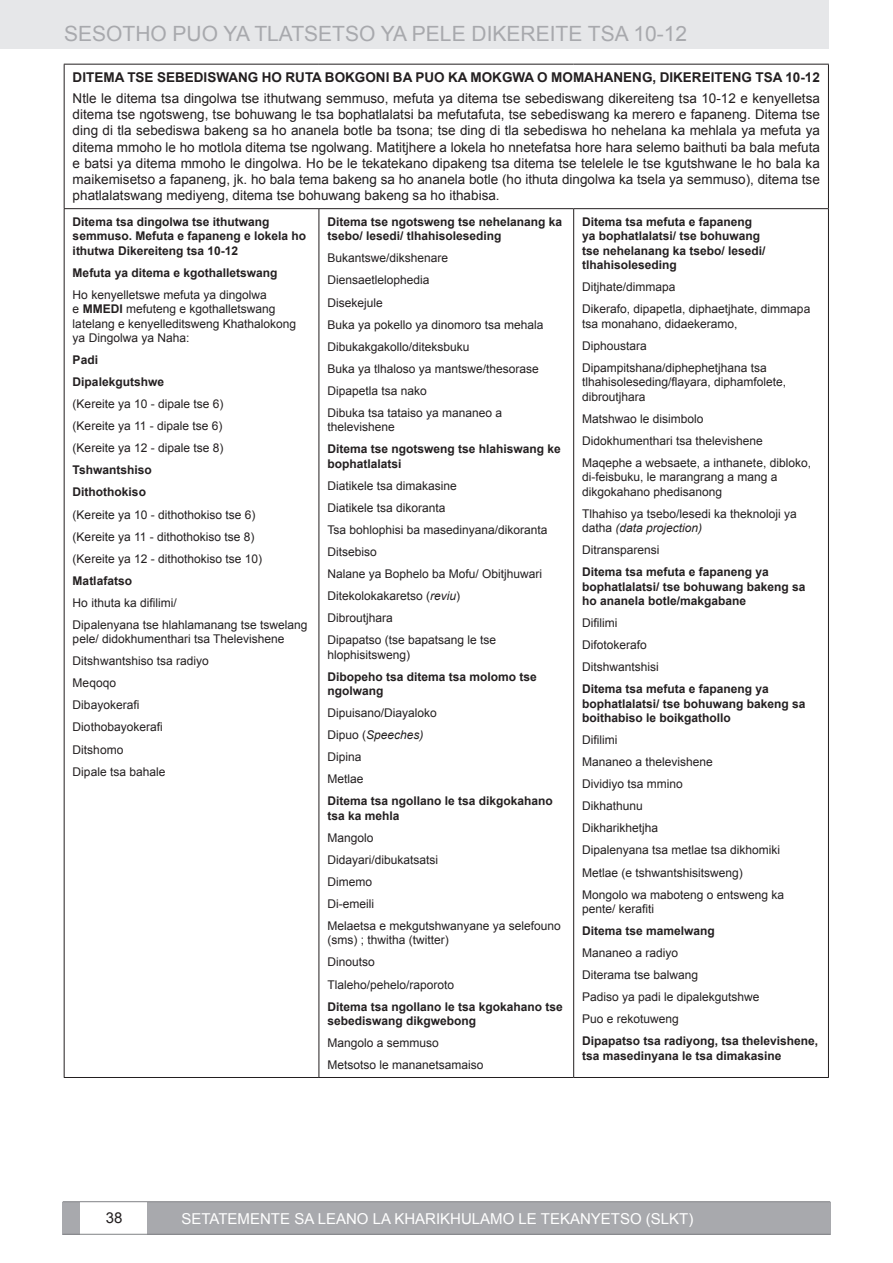
<style>
.page{position:relative;width:893px;height:1263px;background:#fff}
.page>*{position:absolute;margin:0;border:0;box-sizing:border-box;transform-origin:0 0}
.t1{font:21px "Arial";color:#a8a9ad}
.t2{font:15px "Arial";color:#fff}
.t3{font:15px "Arial";color:#231f20}
.t4{font:13.5px/16.2px "Arial";color:#231f20;text-align:justify}
.t5{font:700 13.5px "Arial";color:#231f20}
.t6{font:12px/22px "Arial";color:#231f20}
.t7{font:700 12px/14.4px "Arial";color:#231f20}
.s1{font-weight:700}
.s2{font-style:italic}
</style>
<div class="page">
<div style="left:0;top:0;width:829px;height:49px;background:#e6e7e9"></div>
<div style="left:63px;top:1202px;width:17px;height:32px;background:#a8a9ad"></div>
<div style="left:147px;top:1202px;width:683px;height:32px;background:#a8a9ad"></div>
<hr style="left:63px;top:1234px;width:767px;height:1px;background:#808285">
<hr style="left:63px;top:1201px;width:767px;height:1px;background:#808285">
<hr style="left:64px;top:64px;width:255px;height:1px;background:#231f20">
<hr style="left:64px;top:65px;width:1px;height:143px;background:#231f20">
<hr style="left:319px;top:64px;width:255px;height:1px;background:#231f20">
<hr style="left:574px;top:64px;width:255px;height:1px;background:#231f20">
<hr style="left:828px;top:65px;width:1px;height:143px;background:#231f20">
<hr style="left:64px;top:208px;width:255px;height:1px;background:#231f20">
<hr style="left:64px;top:209px;width:1px;height:868px;background:#231f20">
<hr style="left:319px;top:208px;width:255px;height:1px;background:#231f20">
<hr style="left:319px;top:209px;width:1px;height:868px;background:#231f20">
<hr style="left:574px;top:208px;width:255px;height:1px;background:#231f20">
<hr style="left:573px;top:209px;width:1px;height:868px;background:#231f20">
<hr style="left:828px;top:209px;width:1px;height:868px;background:#231f20">
<hr style="left:64px;top:1077px;width:255px;height:1px;background:#231f20">
<hr style="left:319px;top:1077px;width:255px;height:1px;background:#231f20">
<hr style="left:574px;top:1077px;width:255px;height:1px;background:#231f20">
<h1 class="t1" style="left:64px;top:21px;width:624px">SESOTHO PUO YA TLATSETSO YA PELE DIKEREITE TSA 10-12</h1>
<p class="t5" style="left:73px;top:70px;width:749px">DITEMA TSE SEBEDISWANG HO RUTA BOKGONI BA PUO KA MOKGWA O MOMAHANENG, DIKEREITENG TSA 10-12</p>
<p class="t4" style="left:73px;top:90px;width:749px">Ntle le ditema tsa dingolwa tse ithutwang semmuso, mefuta ya ditema tse sebediswang dikereiteng tsa 10-12 e kenyelletsa ditema tse ngotsweng, tse bohuwang le tsa bophatlalatsi ba mefutafuta, tse sebediswang ka merero e fapaneng. Ditema tse ding di tla sebediswa bakeng sa ho ananela botle ba tsona; tse ding di tla sebediswa ho nehelana ka mehlala ya mefuta ya ditema mmoho le ho motlola ditema tse ngolwang. Matitjhere a lokela ho nnetefatsa hore hara selemo baithuti ba bala mefuta e batsi ya ditema mmoho le dingolwa. Ho be le tekatekano dipakeng tsa ditema tse telelele le tse kgutshwane le ho bala ka maikemisetso a fapaneng, jk. ho bala tema bakeng sa ho ananela botle (ho ithuta dingolwa ka tsela ya semmuso), ditema tse phatlalatswang mediyeng, ditema tse bohuwang bakeng sa ho ithabisa.</p>
<p class="t7" style="left:73px;top:214px;width:235px">Ditema tsa dingolwa tse ithutwang semmuso. Mefuta e fapaneng e lokela ho ithutwa Dikereiteng tsa 10-12</p>
<p class="t7" style="left:73px;top:265px;width:206px">Mefuta ya ditema e kgothalletswang</p>
<p class="t6" style="left:73px;top:287px;width:225px;line-height:14.4px">Ho kenyelletswe mefuta ya dingolwa<br>e <span class="s1">MMEDI</span> mefuteng e kgothalletswang latelang e kenyelleditsweng Khathalokong ya Dingolwa ya Naha:</p>
<p class="t7" style="left:73px;top:349px;width:93px;line-height:22px">Padi<br>Dipalekgutshwe</p>
<p class="t6" style="left:73px;top:393px;width:152px;text-align:justify">(Kereite ya 10 - dipale tse 6) (Kereite ya 11 - dipale tse 6) (Kereite ya 12 - dipale tse 8)</p>
<p class="t7" style="left:73px;top:459px;width:81px;line-height:22px">Tshwantshiso<br>Dithothokiso</p>
<p class="t6" style="left:73px;top:503px;width:191px">(Kereite ya 10 - dithothokiso tse 6) (Kereite ya 11 - dithothokiso tse 8) (Kereite ya 12 - dithothokiso tse 10)</p>
<p class="t7" style="left:73px;top:573px;width:61px">Matlafatso</p>
<p class="t6" style="left:73px;top:591px;width:236px">Ho ithuta ka difilimi/<br>Dipalenyana tse hlahlamanang tse tswelang</p>
<p class="t6" style="left:73px;top:628px;width:213px">pele/ didokhumenthari tsa Thelevishene<br>Ditshwantshiso tsa radiyo<br>Meqoqo<br>Dibayokerafi<br>Diothobayokerafi<br>Ditshomo<br>Dipale tsa bahale</p>
<p class="t7" style="left:582px;top:215px;width:185px">Ditema tsa mefuta e fapaneng ya bophatlalatsi/ tse bohuwang tse nehelanang ka tsebo/ lesedi/ tlhahisoleseding</p>
<p class="t6" style="left:582px;top:276px;width:230px">Ditjhate/dimmapa<br>Dikerafo, dipapetla, diphaetjhate, dimmapa</p>
<p class="t6" style="left:582px;top:312px;width:186px">tsa monahano, didaekeramo,<br>Diphoustara<br>Dipampitshana/diphephetjhana tsa</p>
<p class="t6" style="left:582px;top:375px;width:206px;line-height:14.4px">tlhahisoleseding/flayara, diphamfolete, dibroutjhara</p>
<p class="t6" style="left:582px;top:407px;width:230px">Matshwao le disimbolo<br>Didokhumenthari tsa thelevishene<br>Maqephe a websaete, a inthanete, dibloko,</p>
<p class="t6" style="left:582px;top:470px;width:197px;line-height:14.4px">di-feisbuku, le marangrang a mang a dikgokahano phedisanong</p>
<p class="t6" style="left:582px;top:506px;width:216px;line-height:14.4px">Tlhahiso ya tsebo/lesedi ka theknoloji ya datha <span class="s2">(data projection)</span></p>
<p class="t6" style="left:582px;top:539px;width:79px">Ditransparensi</p>
<p class="t7" style="left:582px;top:565px;width:225px">Ditema tsa mefuta e fapaneng ya bophatlalatsi/ tse bohuwang bakeng sa ho ananela botle/makgabane</p>
<p class="t6" style="left:582px;top:612px;width:78px">Difilimi<br>Difotokerafo<br>Ditshwantshisi</p>
<p class="t7" style="left:582px;top:682px;width:225px">Ditema tsa mefuta e fapaneng ya bophatlalatsi/ tse bohuwang bakeng sa boithabiso le boikgathollo</p>
<p class="t6" style="left:582px;top:729px;width:204px">Difilimi<br>Mananeo a thelevishene<br>Dividiyo tsa mmino<br>Dikhathunu<br>Dikharikhetjha<br>Dipalenyana tsa metlae tsa dikhomiki<br>Metlae (e tshwantshisitsweng)<br>Mongolo wa maboteng o entsweng ka</p>
<p class="t6" style="left:582px;top:898px;width:74px">pente/ kerafiti</p>
<p class="t7" style="left:582px;top:923px;width:134px">Ditema tse mamelwang</p>
<p class="t6" style="left:582px;top:942px;width:179px">Mananeo a radiyo<br>Diterama tse balwang<br>Padiso ya padi le dipalekgutshwe<br>Puo e rekotuweng</p>
<p class="t7" style="left:582px;top:1034px;width:238px">Dipapatso tsa radiyong, tsa thelevishene, tsa masedinyana le tsa dimakasine</p>
<p class="t7" style="left:327px;top:215px;width:236px">Ditema tse ngotsweng tse nehelanang ka tsebo/ lesedi/ tlhahisoleseding</p>
<p class="t6" style="left:327px;top:247px;width:218px">Bukantswe/dikshenare<br>Diensaetlelophedia<br>Disekejule<br>Buka ya pokello ya dinomoro tsa mehala<br>Dibukakgakollo/diteksbuku<br>Buka ya tlhaloso ya mantswe/thesorase<br>Dipapetla tsa nako<br>Dibuka tsa tataiso ya mananeo a</p>
<p class="t6" style="left:327px;top:416px;width:69px">thelevishene</p>
<p class="t7" style="left:327px;top:442px;width:235px">Ditema tse ngotsweng tse hlahiswang ke bophatlalatsi</p>
<p class="t6" style="left:327px;top:474px;width:222px">Diatikele tsa dimakasine<br>Diatikele tsa dikoranta<br>Tsa bohlophisi ba masedinyana/dikoranta<br>Ditsebiso<br>Nalane ya Bophelo ba Mofu/ Obitjhuwari<br>Ditekolokakaretso (<span class="s2">reviu</span>)<br>Dibroutjhara<br>Dipapatso (tse bapatsang le tse</p>
<p class="t6" style="left:327px;top:643px;width:84px">hlophisitsweng)</p>
<p class="t7" style="left:327px;top:669px;width:211px">Dibopeho tsa ditema tsa molomo tse ngolwang</p>
<p class="t6" style="left:327px;top:702px;width:111px">Dipuisano/Diayaloko<br>Dipuo (<span class="s2">Speeches)<br></span>Dipina<br>Metlae</p>
<p class="t7" style="left:327px;top:794px;width:227px">Ditema tsa ngollano le tsa dikgokahano tsa ka mehla</p>
<p class="t6" style="left:327px;top:826px;width:235px">Mangolo<br>Didayari/dibukatsatsi<br>Dimemo<br>Di-emeili<br>Melaetsa e mekgutshwanyane ya selefouno</p>
<p class="t6" style="left:327px;top:929px;width:128px">(sms) ; thwitha (twitter)<br>Dinoutso<br>Tlaleho/pehelo/raporoto</p>
<p class="t7" style="left:327px;top:999px;width:237px">Ditema tsa ngollano le tsa kgokahano tse sebediswang dikgwebong</p>
<p class="t6" style="left:327px;top:1032px;width:158px">Mangolo a semmuso<br>Metsotso le mananetsamaiso</p>
<p class="t3" style="left:106px;top:1209px;width:18px">38</p>
<p class="t2" style="left:182px;top:1210px;width:513px">SETATEMENTE SA LEANO LA KHARIKHULAMO LE TEKANYETSO (SLKT)</p>
</div>
